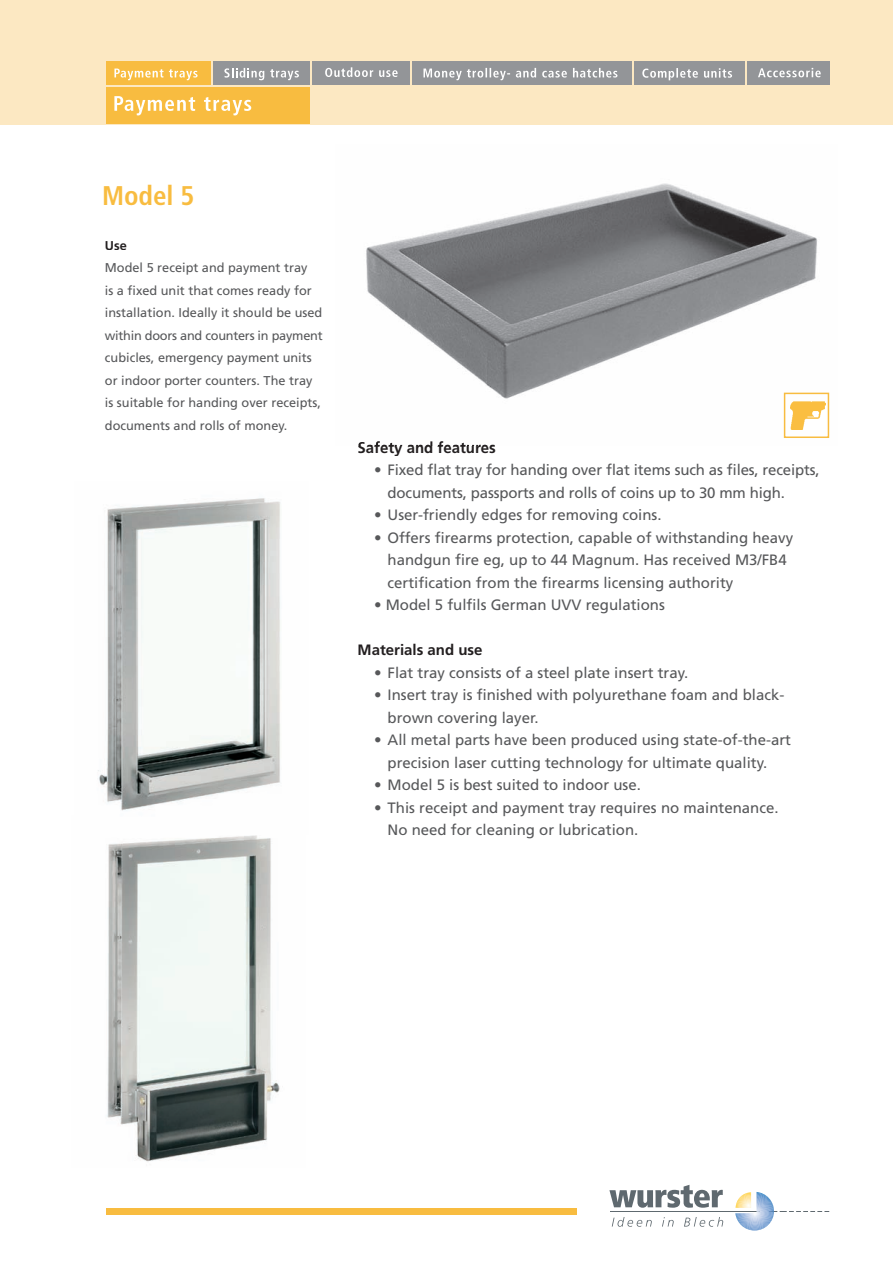
<style>
.page{position:relative;width:893px;height:1263px;background:#fff}
.page>*{position:absolute;margin:0;border:0;box-sizing:border-box;transform-origin:0 0}
.t1{font:700 condensed 27px "Frutiger LT Std";color:#f8bc40}
.t2{font:15px/22.5px "Frutiger LT Std";color:#57585a}
.t3{font:700 15px "Frutiger LT Std";color:#231f20}
.t4{font:12.75px/22.5px "Frutiger LT Std";color:#57585a}
.t5{font:700 12.75px "Frutiger LT Std";color:#231f20}
</style>
<div class="page">
<img style="left:366px;top:183px;width:464px;height:255px">
<img style="left:358px;top:441px;width:137px;height:5px">
<svg style="left:784px;top:393px;width:45px;height:45px"></svg>
<svg style="left:612px;top:1217px;width:40px;height:10px"></svg>
<svg style="left:662px;top:1217px;width:12px;height:9px"></svg>
<svg style="left:684px;top:1217px;width:39px;height:10px"></svg>
<hr style="left:611px;top:1211px;width:219px;height:1px;background:#5f696f">
<hr style="left:777px;top:1204px;width:3px;height:17px;background:#fff">
<svg style="left:787px;top:1211px;width:43px;height:1px"></svg>
<svg style="left:609px;top:1185px;width:114px;height:23px"></svg>
<svg style="left:735px;top:1192px;width:39px;height:38px"></svg>
<div style="left:106px;top:1209px;width:471px;height:6px;background:#f8bc40"></div>
<img style="left:106px;top:835px;width:174px;height:327px">
<img style="left:98px;top:498px;width:183px;height:313px">
<div style="left:0;top:0;width:893px;height:125px;background:#fce8c2"></div>
<div style="left:212px;top:62px;width:99px;height:23px;background:#939598"></div>
<div style="left:107px;top:88px;width:204px;height:36px;background:#f8bc40"></div>
<div style="left:107px;top:61px;width:105px;height:24px;background:#f8bc40"></div>
<div style="left:311px;top:61px;width:100px;height:24px;background:#939598"></div>
<div style="left:411px;top:62px;width:222px;height:23px;background:#939598"></div>
<div style="left:632px;top:62px;width:114px;height:23px;background:#939598"></div>
<div style="left:746px;top:62px;width:84px;height:23px;background:#939598"></div>
<hr style="left:745px;top:58px;width:2px;height:32px;background:#fce8c2">
<hr style="left:632px;top:57px;width:1px;height:31px;background:#fce8c2">
<hr style="left:410px;top:58px;width:2px;height:27px;background:#fce8c2">
<hr style="left:310px;top:59px;width:2px;height:65px;background:#fce8c2">
<hr style="left:211px;top:58px;width:2px;height:28px;background:#fce8c2">
<svg style="left:169px;top:69px;width:29px;height:11px"></svg>
<svg style="left:423px;top:68px;width:194px;height:12px"></svg>
<svg style="left:114px;top:69px;width:49px;height:11px"></svg>
<svg style="left:224px;top:68px;width:40px;height:12px"></svg>
<svg style="left:270px;top:69px;width:29px;height:11px"></svg>
<svg style="left:114px;top:96px;width:137px;height:19px"></svg>
<svg style="left:758px;top:68px;width:63px;height:9px"></svg>
<svg style="left:642px;top:68px;width:90px;height:12px"></svg>
<svg style="left:325px;top:67px;width:73px;height:10px"></svg>
<h1 class="t1" style="left:102px;top:179px;width:94px">Model 5</h1>
<p class="t5" style="left:105px;top:238px;width:23px">Use</p>
<p class="t4" style="left:105px;top:257px;width:219px">Model 5 receipt and payment tray<br>is a fixed unit that comes ready for installation. Ideally it should be used within doors and counters in payment cubicles, emergency payment units or indoor porter counters. The tray is suitable for handing over receipts, documents and rolls of money.</p>
<p class="t3" style="left:358px;top:439px;width:140px">Safety and features</p>
<p class="t2" style="left:388px;top:459px;width:434px;text-indent:-14px">• Fixed flat tray for handing over flat items such as files, receipts, documents, passports and rolls of coins up to 30 mm high.</p>
<p class="t2" style="left:374px;top:504px;width:289px">• User-friendly edges for removing coins.</p>
<p class="t2" style="left:388px;top:526px;width:407px;text-indent:-14px">• Offers firearms protection, capable of withstanding heavy handgun fire eg, up to 44 Magnum. Has received M3/FB4 certification from the firearms licensing authority</p>
<p class="t2" style="left:374px;top:594px;width:292px">• Model 5 fulfils German UVV regulations</p>
<p class="t3" style="left:358px;top:641px;width:127px">Materials and use</p>
<p class="t2" style="left:374px;top:661px;width:316px">• Flat tray consists of a steel plate insert tray.</p>
<p class="t2" style="left:388px;top:684px;width:398px;text-indent:-14px">• Insert tray is finished with polyurethane foam and black&shy;brown covering layer.</p>
<p class="t2" style="left:388px;top:729px;width:405px;text-indent:-14px">• All metal parts have been produced using state-of-the-art precision laser cutting technology for ultimate quality.</p>
<p class="t2" style="left:374px;top:774px;width:268px">• Model 5 is best suited to indoor use.</p>
<p class="t2" style="left:388px;top:796px;width:392px;text-indent:-14px">• This receipt and payment tray requires no maintenance.<br>No need for cleaning or lubrication.</p>
</div>
